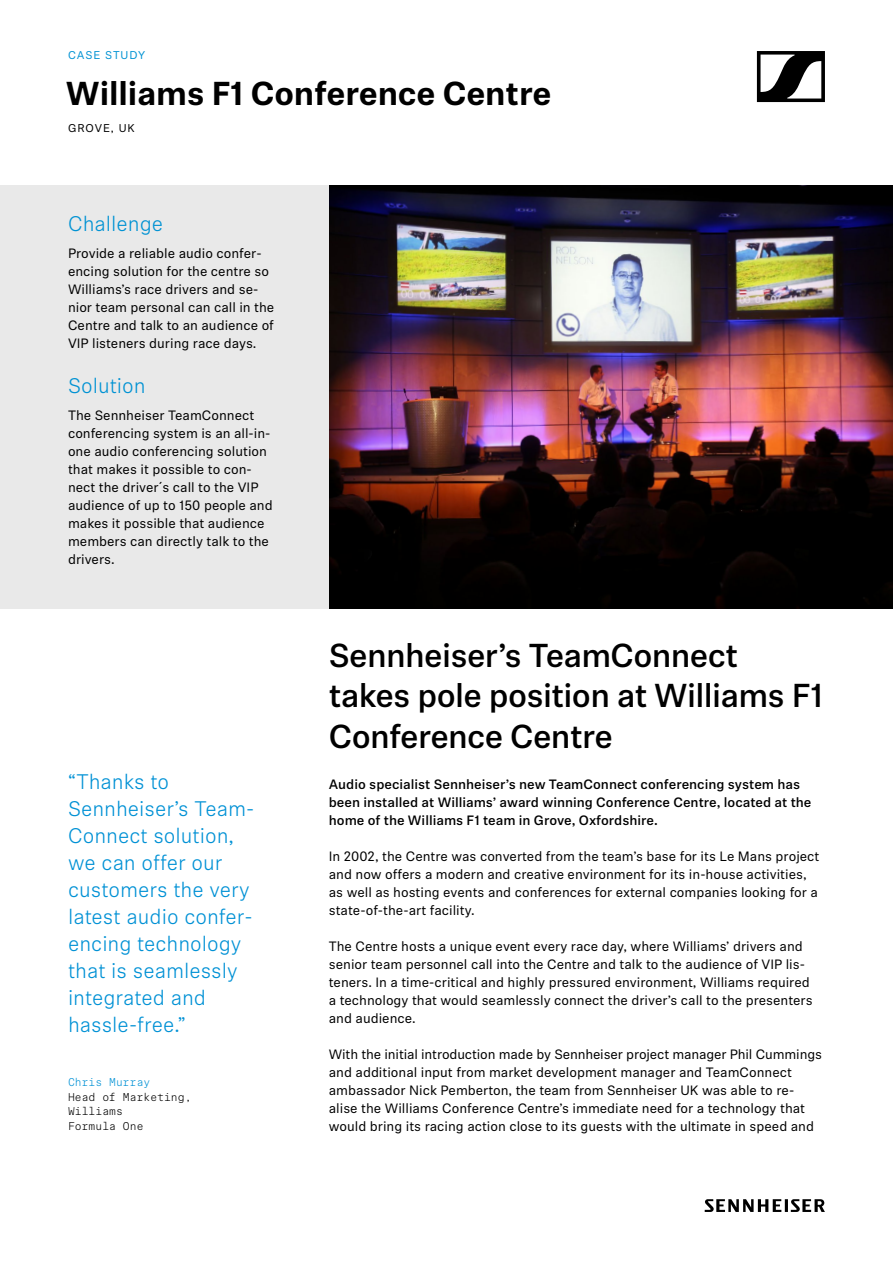
<style>
.page{position:relative;width:893px;height:1263px;background:#fff}
.page>*{position:absolute;margin:0;border:0;box-sizing:border-box;transform-origin:0 0}
.t1{font:500 33px/40.5px "Sennheiser Neue";letter-spacing:-.02em;color:#000}
.t2{font:700 33px "Sennheiser Neue";letter-spacing:-.005em;color:#000}
.t3{font:300 21px/27px "Sennheiser Neue";color:#0091d5}
.t4{font:300 21px "Sennheiser Neue";color:#0092d3}
.t5{font:13.5px/18px "Sennheiser Neue";color:#000}
.t6{font:500 13.5px/18px "Sennheiser Neue";color:#000}
.t7{font:11.25px/14.7px "Sennheiser Neue Monospaced";color:#000}
.t8{font:11.25px "Sennheiser Neue Monospaced";color:#0091d5}
.t9{font:11.25px "Sennheiser Neue";letter-spacing:.075em;color:#0092d3}
.t10{font:11.25px "Sennheiser Neue";letter-spacing:.08em;color:#000}
</style>
<div class="page">
<img style="left:329px;top:186px;width:564px;height:423px">
<svg style="left:757px;top:51px;width:68px;height:51px"></svg>
<svg style="left:705px;top:1199px;width:120px;height:13px"></svg>
<div style="left:0;top:186px;width:329px;height:423px;background:#e9e9e9"></div>
<p class="t9" style="left:68px;top:47px;width:79px">CASE STUDY</p>
<h1 class="t2" style="left:66px;top:70px;width:487px">Williams F1 Conference Centre</h1>
<p class="t10" style="left:68px;top:120px;width:68px">GROVE, UK</p>
<h2 class="t4" style="left:68px;top:209px;width:97px">Challenge</h2>
<p class="t5" style="left:68px;top:243px;width:208px">Provide a reliable audio confer&shy;encing solution for the centre so<br>Williams’s race drivers and se&shy;nior team personal can call in the<br>Centre and talk to an audience of<br>VIP listeners during race days.</p>
<h2 class="t4" style="left:68px;top:371px;width:79px">Solution</h2>
<p class="t5" style="left:68px;top:405px;width:206px">The Sennheiser TeamConnect conferencing system is an all-in&shy;one audio conferencing solution that makes it possible to con&shy;nect the driver´s call to the VIP audience of up to 150 people and makes it possible that audience members can directly talk to the drivers.</p>
<h2 class="t3" style="left:68px;top:767px;width:188px">“Thanks to<br>Sennheiser’s Team-<br>Connect solution, we can offer our customers the very latest audio confer&shy;encing technology that is seamlessly integrated and hassle-free.”</h2>
<p class="t8" style="left:68px;top:1074px;width:84px">Chris Murray</p>
<p class="t7" style="left:68px;top:1089px;width:125px">Head of Marketing,<br>Williams<br>Formula One</p>
<h1 class="t1" style="left:329px;top:633px;width:496px">Sennheiser’s TeamConnect takes pole position at Williams F1<br>Conference Centre</h1>
<p class="t6" style="left:329px;top:774px;width:484px">Audio specialist Sennheiser’s new TeamConnect conferencing system has been installed at Williams’ award winning Conference Centre, located at the home of the Williams F1 team in Grove, Oxfordshire.</p>
<p class="t5" style="left:329px;top:846px;width:492px">In 2002, the Centre was converted from the team’s base for its Le Mans project and now offers a modern and creative environment for its in-house activities, as well as hosting events and conferences for external companies looking for a state-of-the-art facility.</p>
<p class="t5" style="left:329px;top:936px;width:485px">The Centre hosts a unique event every race day, where Williams’ drivers and senior team personnel call into the Centre and talk to the audience of VIP lis&shy;teners. In a time-critical and highly pressured environment, Williams required a technology that would seamlessly connect the driver’s call to the presenters and audience.</p>
<p class="t5" style="left:329px;top:1044px;width:495px">With the initial introduction made by Sennheiser project manager Phil Cummings and additional input from market development manager and TeamConnect ambassador Nick Pemberton, the team from Sennheiser UK was able to re&shy;alise the Williams Conference Centre’s immediate need for a technology that would bring its racing action close to its guests with the ultimate in speed and</p>
</div>
